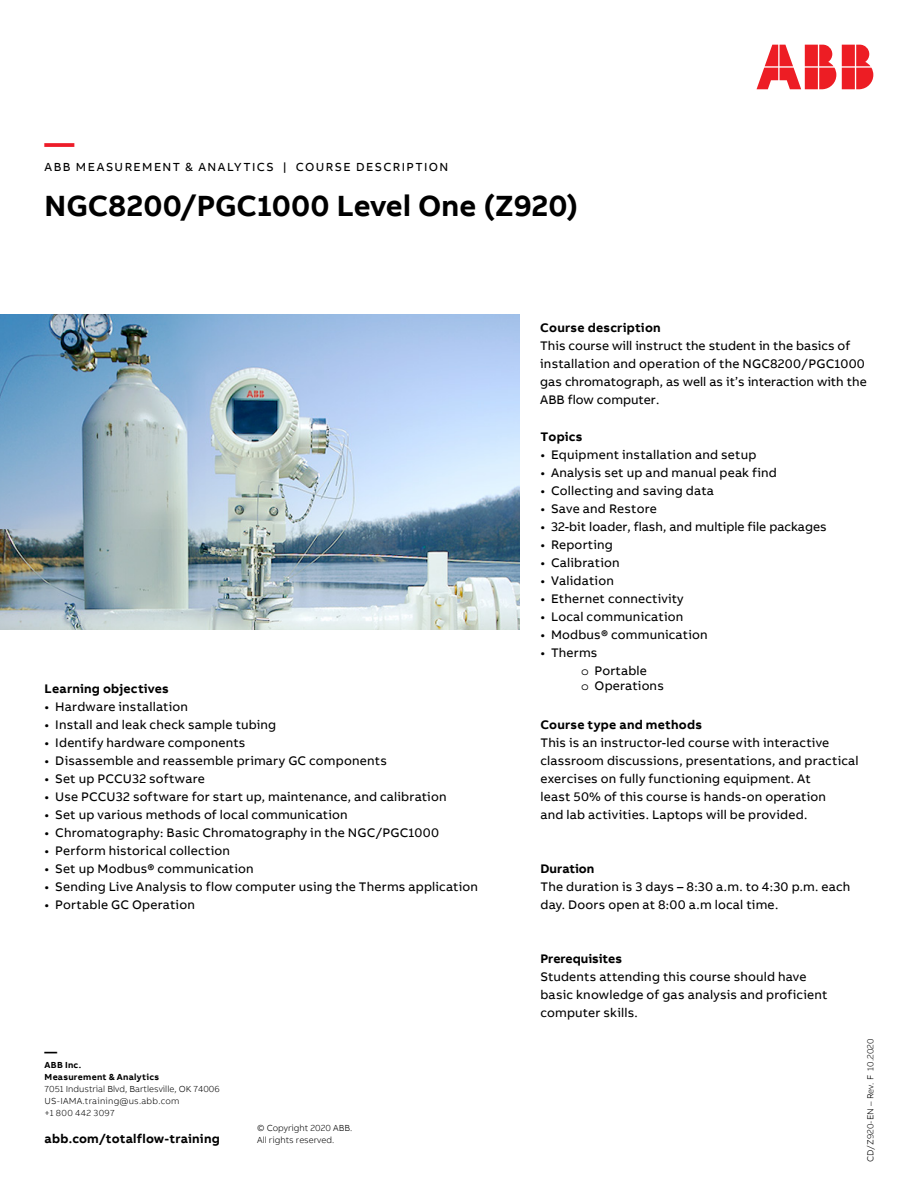
<style>
.page{position:relative;width:918px;height:1188px;background:#fff}
.page>*{position:absolute;margin:0;border:0;box-sizing:border-box;transform-origin:0 0}
.t1{font:700 30px "AB Bvoice";color:#000}
.t2{font:700 30px "AB Bvoice";color:#ed1c29}
.t3{font:12.75px/18px "AB Bvoice";letter-spacing:.015em;color:#000}
.t4{font:700 12.75px "AB Bvoice";letter-spacing:.015em;color:#000}
.t5{font:12px "AB Bvoice";letter-spacing:.12em;color:#000}
.t6{font:300 9px/12px "AB Bvoice";color:#000}
.t7{font:700 9px/12px "AB Bvoice";letter-spacing:.03em;color:#000}
.s1{font-weight:700}
.s2{font-family:"Courier Std"}
</style>
<div class="page">
<svg style="left:757px;top:45px;width:116px;height:44px"></svg>
<img style="left:0;top:315px;width:519px;height:315px">
<h1 class="t2" style="left:45px;top:123px;width:31px">—</h1>
<p class="t5" style="left:45px;top:160px;width:405px">ABB MEASUREMENT &amp; ANALYTICS | COURSE DESCRIPTION</p>
<h1 class="t1" style="left:45px;top:186px;width:535px">NGC8200/PGC1000 Level One (Z920)</h1>
<p class="t4" style="left:45px;top:680px;width:126px">Learning objectives</p>
<p class="t3" style="left:45px;top:697px;width:145px">• Hardware installation</p>
<p class="t3" style="left:45px;top:715px;width:233px">• Install and leak check sample tubing</p>
<p class="t3" style="left:45px;top:733px;width:202px">• Identify hardware components</p>
<p class="t3" style="left:45px;top:751px;width:344px">• Disassemble and reassemble primary GC components</p>
<p class="t3" style="left:45px;top:769px;width:162px">• Set up PCCU32 software</p>
<p class="t3" style="left:45px;top:787px;width:403px">• Use PCCU32 software for start up, maintenance, and calibration</p>
<p class="t3" style="left:45px;top:805px;width:305px">• Set up various methods of local communication</p>
<p class="t3" style="left:45px;top:823px;width:396px">• Chromatography: Basic Chromatography in the NGC/PGC1000</p>
<p class="t3" style="left:45px;top:841px;width:187px">• Perform historical collection</p>
<p class="t3" style="left:45px;top:859px;width:211px">• Set up Modbus<span class="s1">®</span> communication</p>
<p class="t3" style="left:45px;top:877px;width:435px">• Sending Live Analysis to flow computer using the Therms application</p>
<p class="t3" style="left:45px;top:895px;width:152px">• Portable GC Operation</p>
<p class="t4" style="left:45px;top:1043px;width:14px">—</p>
<p class="t7" style="left:45px;top:1059px;width:116px">ABB Inc.<br>Measurement &amp; Analytics</p>
<p class="t6" style="left:45px;top:1083px;width:177px">7051 Industrial Blvd, Bartlesville, OK 74006<br>US-IAMA.training@us.abb.com<br>+1 800 442 3097</p>
<p class="t4" style="left:45px;top:1130px;width:177px">abb.com/totalflow-training</p>
<p class="t6" style="left:257px;top:1122px;width:97px">© Copyright 2020 ABB.<br>All rights reserved.</p>
<p class="t4" style="left:540px;top:320px;width:122px">Course description</p>
<p class="t3" style="left:540px;top:337px;width:328px">This course will instruct the student in the basics of installation and operation of the NGC8200/PGC1000 gas chromatograph, as well as it’s interaction with the ABB flow computer.</p>
<p class="t4" style="left:540px;top:428px;width:44px">Topics</p>
<p class="t3" style="left:540px;top:445px;width:217px">• Equipment installation and setup</p>
<p class="t3" style="left:540px;top:463px;width:238px">• Analysis set up and manual peak find</p>
<p class="t3" style="left:540px;top:481px;width:175px">• Collecting and saving data</p>
<p class="t3" style="left:540px;top:499px;width:118px">• Save and Restore</p>
<p class="t3" style="left:540px;top:517px;width:288px">• 32-bit loader, flash, and multiple file packages</p>
<p class="t3" style="left:540px;top:535px;width:74px">• Reporting</p>
<p class="t3" style="left:540px;top:553px;width:81px">• Calibration</p>
<p class="t3" style="left:540px;top:571px;width:75px">• Validation</p>
<p class="t3" style="left:540px;top:589px;width:145px">• Ethernet connectivity</p>
<p class="t3" style="left:540px;top:607px;width:144px">• Local communication</p>
<p class="t3" style="left:540px;top:625px;width:169px">• Modbus<span class="s1">®</span> communication</p>
<p class="t3" style="left:581px;top:643px;width:67px;text-indent:-41px">• Therms<br><span class="s2">o</span> Portable</p>
<p class="t3" style="left:581px;top:677px;width:84px"><span class="s2">o</span> Operations</p>
<p class="t4" style="left:540px;top:716px;width:163px">Course type and methods</p>
<p class="t3" style="left:540px;top:733px;width:320px">This is an instructor-led course with interactive classroom discussions, presentations, and practical exercises on fully functioning equipment. At<br>least 50% of this course is hands-on operation<br>and lab activities. Laptops will be provided.</p>
<p class="t4" style="left:540px;top:860px;width:56px">Duration</p>
<p class="t3" style="left:540px;top:877px;width:311px">The duration is 3 days – 8:30 a.m. to 4:30 p.m. each day. Doors open at 8:00 a.m local time.</p>
<p class="t4" style="left:540px;top:950px;width:83px">Prerequisites</p>
<p class="t3" style="left:540px;top:967px;width:288px">Students attending this course should have basic knowledge of gas analysis and proficient computer skills.</p>
<p class="t6" style="left:864px;top:1162px;width:125px;rotate:-90deg">CD/Z920-EN – Rev. F 10.2020</p>
</div>
